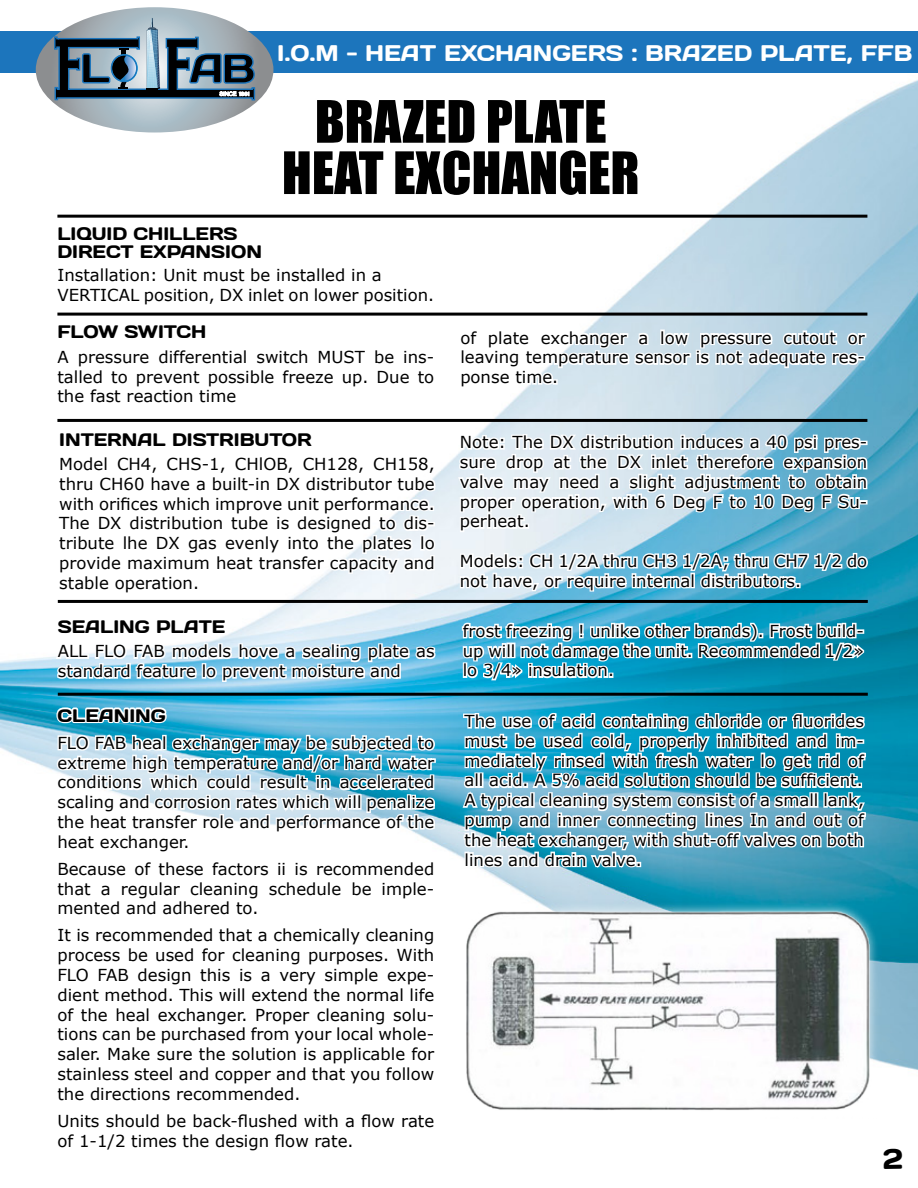
<style>
.page{position:relative;width:918px;height:1188px;background:#fff}
.page>*{position:absolute;margin:0;border:0;box-sizing:border-box;transform-origin:0 0}
.t1{font:54px/51.3px "Impact";color:#000;text-align:center}
.t2{font:22.5px "Days";color:#fff}
.t3{font:18px/18.6px "Days";color:#000}
.t4{font:16.5px/19.8px "Verdana";color:#000;text-align:justify}
</style>
<div class="page">
<img style="left:0;top:72px;width:918px;height:998px">
<div style="left:2px;top:31px;width:916px;height:41px;background:#1c75bc"></div>
<hr style="left:0;top:31px;width:2px;height:41px;background:#1c75bc">
<svg style="left:36px;top:7px;width:237px;height:126px"></svg>
<svg style="left:53px;top:339px;width:384px;height:68px"></svg>
<svg style="left:56px;top:427px;width:382px;height:168px"></svg>
<svg style="left:456px;top:425px;width:413px;height:109px"></svg>
<svg style="left:458px;top:543px;width:412px;height:50px"></svg>
<svg style="left:460px;top:621px;width:407px;height:61px"></svg>
<svg style="left:460px;top:711px;width:408px;height:161px"></svg>
<div style="left:57px;top:313px;width:810px;height:3px;border:2px solid #000"></div>
<div style="left:57px;top:419px;width:810px;height:3px;border:2px solid #000"></div>
<div style="left:58px;top:600px;width:810px;height:3px;border:2px solid #000"></div>
<div style="left:58px;top:693px;width:810px;height:3px;border:2px solid #000"></div>
<div style="left:57px;top:215px;width:810px;height:3px;border:2px solid #000"></div>
<svg style="left:457px;top:327px;width:411px;height:62px"></svg>
<svg style="left:54px;top:614px;width:384px;height:70px"></svg>
<svg style="left:54px;top:703px;width:384px;height:216px"></svg>
<svg style="left:54px;top:926px;width:384px;height:144px"></svg>
<div style="left:457px;top:902px;width:422px;height:220px;background:#fff;opacity:.75"></div>
<img style="left:453px;top:904px;width:431px;height:215px">
<h2 class="t2" style="left:277px;top:38px;width:637px">I.O.M - HEAT EXCHANGERS : BRAZED PLATE, FFB</h2>
<h1 class="t1" style="left:282px;top:94px;width:359px">BRAZED PLATE<br>HEAT EXCHANGER</h1>
<p class="t3" style="left:57px;top:224px;width:206px">LIQUID CHILLERS<br>DIRECT EXPANSION</p>
<p class="t4" style="left:57px;top:265px;width:378px">Installation: Unit must be installed in a<br>VERTICAL position, DX inlet on lower position.</p>
<p class="t3" style="left:57px;top:323px;width:151px">FLOW SWITCH</p>
<p class="t4" style="left:57px;top:347px;width:378px">A pressure differential switch MUST be ins&shy;talled to prevent possible freeze up. Due to the fast reaction time</p>
<p class="t3" style="left:59px;top:430px;width:254px">INTERNAL DISTRIBUTOR</p>
<p class="t4" style="left:59px;top:454px;width:377px">Model CH4, CHS-1, CHlOB, CH128, CH158, thru CH60 have a built-in DX distributor tube with orifices which improve unit performance.<br>The DX distribution tube is designed to dis&shy;tribute lhe DX gas evenly into the plates lo provide maximum heat transfer capacity and stable operation.</p>
<p class="t3" style="left:58px;top:617px;width:169px">SEALING PLATE</p>
<p class="t4" style="left:58px;top:641px;width:378px">ALL FLO FAB models hove a sealing plate as standard feature lo prevent moisture and</p>
<p class="t3" style="left:57px;top:706px;width:110px">CLEANING</p>
<p class="t4" style="left:57px;top:733px;width:378px">FLO FAB heal exchanger may be subjected to extreme high temperature and/or hard water conditions which could result in accelerated scaling and corrosion rates which will penalize the heat transfer role and performance of the heat exchanger.</p>
<p class="t4" style="left:57px;top:859px;width:378px">Because of these factors ii is recommended that a regular cleaning schedule be imple&shy;mented and adhered to.</p>
<p class="t4" style="left:57px;top:925px;width:378px">It is recommended that a chemically cleaning process be used for cleaning purposes. With FLO FAB design this is a very simple expe&shy;dient method. This will extend the normal life of the heal exchanger. Proper cleaning solu&shy;tions can be purchased from your local whole&shy;saler. Make sure the solution is applicable for stainless steel and copper and that you follow the directions recommended.</p>
<p class="t4" style="left:57px;top:1111px;width:378px">Units should be back-flushed with a flow rate of 1-1/2 times the design flow rate.</p>
<p class="t4" style="left:460px;top:327px;width:406px">of plate exchanger a low pressure cutout or leaving temperature sensor is not adequate res&shy;ponse time.</p>
<p class="t4" style="left:460px;top:432px;width:409px">Note: The DX distribution induces a 40 psi pres&shy;sure drop at the DX inlet therefore expansion valve may need a slight adjustment to obtain proper operation, with 6 Deg F to 10 Deg F Su&shy;perheat.</p>
<p class="t4" style="left:460px;top:551px;width:409px">Models: CH 1/2A thru CH3 1/2A; thru CH7 1/2 do not have, or require internal distributors.</p>
<p class="t4" style="left:463px;top:621px;width:403px">frost freezing ! unlike other brands). Frost build&shy;up will not damage the unit. Recommended 1/2» lo 3/4» insulation.</p>
<p class="t4" style="left:465px;top:711px;width:401px">The use of acid containing chloride or fluorides must be used cold, properly inhibited and im&shy;mediately rinsed with fresh water lo get rid of all acid. A 5% acid solution should be sufficient.<br>A typical cleaning system consist of a small lank, pump and inner connecting lines In and out of the heat exchanger, with shut-off valves on both lines and drain valve.</p>
</div>
